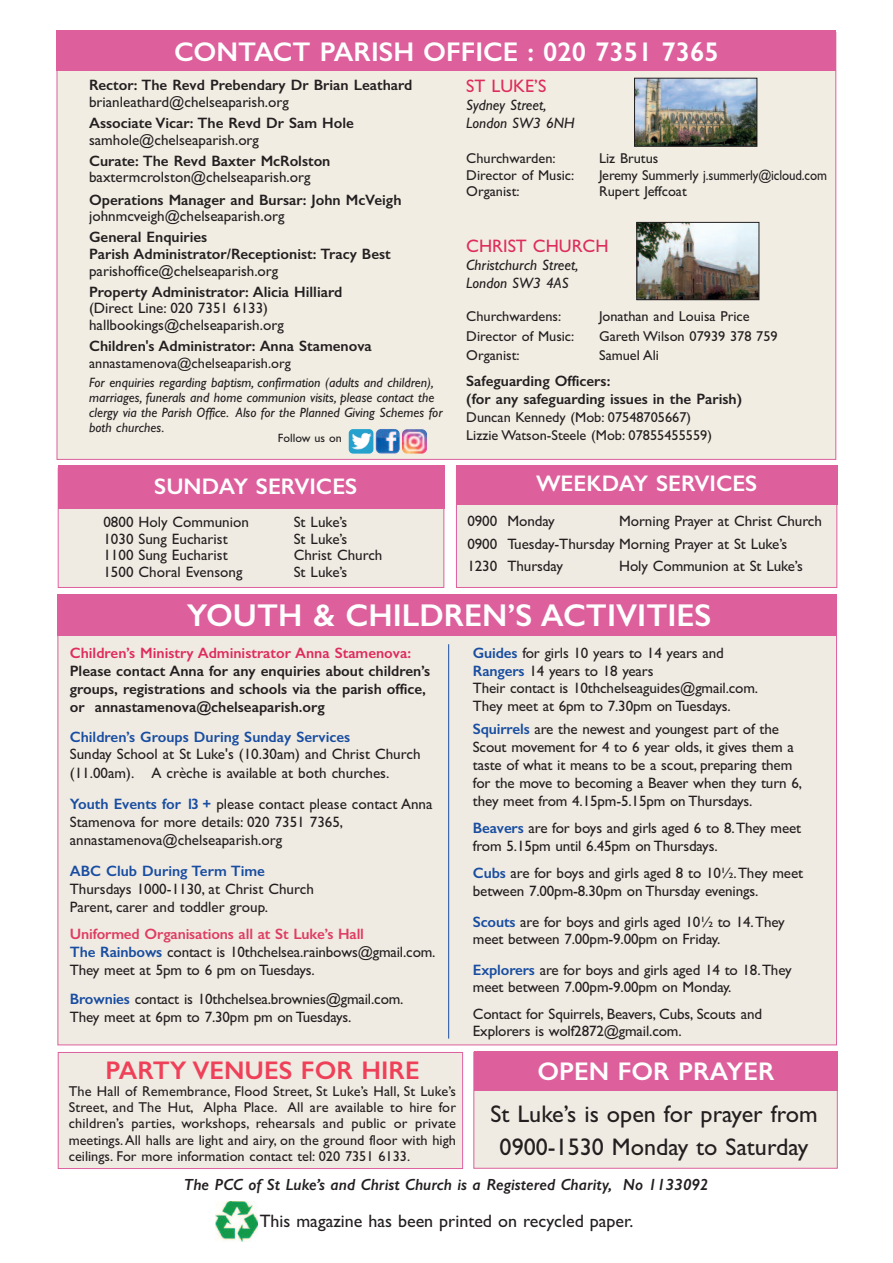
<style>
.page{position:relative;width:893px;height:1263px;background:#fff}
.page>*{position:absolute;margin:0;border:0;box-sizing:border-box;transform-origin:0 0}
.t1{font:600 31.65px "Gill Sans";color:#fff}
.t2{font:600 27.15px "Gill Sans";color:#fff}
.t3{font:600 25.65px "Gill Sans";color:#ee4159}
.t4{font:600 25.65px "Gill Sans";color:#fff}
.t5{font:24.15px/33.2px "Gill Sans";color:#231f20;text-align:center}
.t6{font:600 22.65px "Gill Sans";color:#fff}
.t7{font:18.15px "Gill Sans";color:#de2c5d}
.t8{font:18px "Gill Sans";color:#231f20}
.t9{font:italic 600 16.2px "Gill Sans";color:#231f20}
.t10{font:15px/17.9px "Gill Sans";letter-spacing:-.01em;color:#231f20}
.t11{font:600 15px/18.1px "Gill Sans";color:#231f20}
.t12{font:600 15px "Gill Sans";color:#184da1}
.t13{font:italic 15px/18.1px "Gill Sans";color:#231f20}
.t14{font:600 15px "Gill Sans";color:#de2c5d}
.t15{font:14.25px/16.2px "Gill Sans";color:#231f20;text-align:justify}
.t16{font:italic 13.5px/15px "Gill Sans";color:#231f20}
.t17{font:12px "Gill Sans";color:#231f20}
.s1{font-weight:600;color:#184da1}
.s2{font-weight:600;color:#de3d62}
</style>
<div class="page">
<div style="left:57px;top:33px;width:778px;height:426px;background:#f1ede3"></div>
<div style="left:57px;top:30px;width:779px;height:41px;background:#dd609d"></div>
<img style="left:636px;top:80px;width:119px;height:64px">
<div style="left:634px;top:78px;width:123px;height:68px;border:1px solid #231f20"></div>
<img style="left:639px;top:224px;width:118px;height:74px">
<div style="left:637px;top:222px;width:122px;height:78px;border:1px solid #231f20"></div>
<img style="left:376px;top:429px;width:24px;height:25px;border-radius:5px">
<img style="left:402px;top:429px;width:25px;height:25px;border-radius:5px">
<img style="left:349px;top:429px;width:24px;height:25px;border-radius:4px">
<div style="left:58px;top:596px;width:778px;height:448px;background:#f0ebe2"></div>
<div style="left:58px;top:594px;width:779px;height:41px;background:#dd609d"></div>
<div style="left:457px;top:468px;width:379px;height:119px;background:#f0ebe2"></div>
<div style="left:456px;top:467px;width:381px;height:121px;border:1px solid #dd609d"></div>
<div style="left:59px;top:468px;width:384px;height:119px;background:#f0ebe2"></div>
<div style="left:58px;top:468px;width:386px;height:120px;border:1px solid #dd609d"></div>
<div style="left:58px;top:465px;width:386px;height:44px;background:#dd609d"></div>
<div style="left:456px;top:465px;width:381px;height:40px;background:#dd609d"></div>
<hr style="left:448px;top:644px;width:1px;height:394px;background:#184da1">
<div style="left:474px;top:1052px;width:363px;height:116px;background:#f0ebe2"></div>
<div style="left:473px;top:1052px;width:365px;height:116px;border:1px solid #dd609d"></div>
<div style="left:59px;top:1053px;width:403px;height:115px;background:#f0ebe2"></div>
<div style="left:58px;top:1052px;width:405px;height:117px;border:1px solid #dd609d"></div>
<div style="left:474px;top:1051px;width:364px;height:40px;background:#dd609d"></div>
<img style="left:216px;top:1201px;width:41px;height:40px">
<h2 class="t2" style="left:174px;top:36px;width:546px">CONTACT PARISH OFFICE : 020 7351 7365</h2>
<p class="t11" style="left:89px;top:76px;width:325px">Rector: The Revd Prebendary Dr Brian Leathard</p>
<p class="t10" style="left:89px;top:93px;width:201px">brianleathard@chelseaparish.org</p>
<p class="t11" style="left:89px;top:114px;width:266px">Associate Vicar: The Revd Dr Sam Hole</p>
<p class="t10" style="left:89px;top:130px;width:171px">samhole@chelseaparish.org</p>
<p class="t11" style="left:89px;top:151px;width:243px">Curate: The Revd Baxter McRolston</p>
<p class="t10" style="left:89px;top:168px;width:223px">baxtermcrolston@chelseaparish.org</p>
<p class="t11" style="left:89px;top:191px;width:314px">Operations Manager and Bursar: John McVeigh</p>
<p class="t10" style="left:89px;top:207px;width:197px">johnmcveigh@chelseaparish.org</p>
<p class="t11" style="left:89px;top:229px;width:303px;line-height:16.5px">General Enquiries<br>Parish Administrator/Receptionist: Tracy Best</p>
<p class="t10" style="left:89px;top:262px;width:191px">parishoffice@chelseaparish.org</p>
<p class="t11" style="left:89px;top:282px;width:255px">Property Administrator: Alicia Hilliard</p>
<p class="t10" style="left:89px;top:300px;width:196px;line-height:16.5px">(Direct Line: 020 7351 6133) hallbookings@chelseaparish.org</p>
<p class="t11" style="left:89px;top:337px;width:284px">Children's Administrator: Anna Stamenova</p>
<p class="t15" style="left:89px;top:354px;width:203px">annastamenova@chelseaparish.org</p>
<p class="t16" style="left:89px;top:375px;width:355px">For enquiries regarding baptism, confirmation (adults and children), marriages, funerals and home communion visits, please contact the clergy via the Parish Office. Also for the Planned Giving Schemes for both churches.</p>
<p class="t7" style="left:466px;top:75px;width:82px">ST LUKE’S</p>
<p class="t13" style="left:466px;top:96px;width:110px">Sydney Street,<br>London SW3 6NH</p>
<p class="t15" style="left:466px;top:150px;width:91px">Churchwarden:</p>
<p class="t15" style="left:599px;top:150px;width:61px">Liz Brutus</p>
<p class="t15" style="left:466px;top:166px;width:110px">Director of Music:</p>
<p class="t15" style="left:599px;top:166px;width:229px">Jeremy Summerly j.summerly@icloud.com</p>
<p class="t15" style="left:466px;top:183px;width:55px">Organist:</p>
<p class="t15" style="left:599px;top:183px;width:89px">Rupert Jeffcoat</p>
<p class="t7" style="left:466px;top:235px;width:144px">CHRIST CHURCH</p>
<p class="t13" style="left:466px;top:256px;width:114px">Christchurch Street,<br>London SW3 4AS</p>
<p class="t15" style="left:466px;top:308px;width:96px">Churchwardens:</p>
<p class="t15" style="left:599px;top:308px;width:152px">Jonathan and Louisa Price</p>
<p class="t15" style="left:466px;top:328px;width:110px">Director of Music:</p>
<p class="t15" style="left:599px;top:328px;width:180px">Gareth Wilson 07939 378 759</p>
<p class="t15" style="left:466px;top:347px;width:55px">Organist:</p>
<p class="t15" style="left:599px;top:347px;width:61px">Samuel Ali</p>
<p class="t11" style="left:466px;top:371px;width:277px">Safeguarding Officers:<br>(for any safeguarding issues in the Parish)</p>
<p class="t15" style="left:466px;top:409px;width:226px">Duncan Kennedy (Mob: 07548705667)</p>
<p class="t17" style="left:278px;top:431px;width:65px">Follow us on</p>
<p class="t15" style="left:466px;top:427px;width:247px">Lizzie Watson-Steele (Mob: 07855455559)</p>
<h3 class="t6" style="left:154px;top:472px;width:205px">SUNDAY SERVICES</h3>
<h3 class="t6" style="left:536px;top:470px;width:223px">WEEKDAY SERVICES</h3>
<p class="t10" style="left:103px;top:513px;width:147px">0800 Holy Communion</p>
<p class="t10" style="left:294px;top:513px;width:55px">St Luke’s</p>
<p class="t10" style="left:103px;top:529px;width:126px">1030 Sung Eucharist</p>
<p class="t10" style="left:294px;top:529px;width:55px">St Luke’s</p>
<p class="t10" style="left:103px;top:546px;width:126px">1100 Sung Eucharist</p>
<p class="t10" style="left:294px;top:546px;width:90px">Christ Church</p>
<p class="t10" style="left:103px;top:562px;width:141px">1500 Choral Evensong</p>
<p class="t10" style="left:294px;top:562px;width:55px">St Luke’s</p>
<p class="t10" style="left:467px;top:512px;width:89px">0900 Monday</p>
<p class="t10" style="left:467px;top:510px;width:356px;line-height:22.6px;text-indent:152px">Morning Prayer at Christ Church<br>0900 Tuesday-Thursday Morning Prayer at St Luke’s<br>1230 Thursday</p>
<p class="t10" style="left:619px;top:557px;width:185px">Holy Communion at St Luke’s</p>
<h1 class="t1" style="left:187px;top:596px;width:526px">YOUTH &amp; CHILDREN’S ACTIVITIES</h1>
<p class="t14" style="left:70px;top:643px;width:343px">Children’s Ministry Administrator Anna Stamenova:</p>
<p class="t11" style="left:70px;top:661px;width:362px">Please contact Anna for any enquiries about children’s groups, registrations and schools via the parish office, or annastamenova@chelseaparish.org</p>
<p class="t12" style="left:70px;top:728px;width:282px">Children’s Groups During Sunday Services</p>
<p class="t10" style="left:70px;top:745px;width:352px">Sunday School at St Luke's (10.30am) and Christ Church (11.00am). A crèche is available at both churches.</p>
<p class="t10" style="left:70px;top:795px;width:364px"><span class="s1">Youth Events for 13 +</span> please contact please contact Anna<br>Stamenova for more details: 020 7351 7365, annastamenova@chelseaparish.org</p>
<p class="t12" style="left:70px;top:862px;width:197px">ABC Club During Term Time</p>
<p class="t10" style="left:70px;top:880px;width:246px">Thursdays 1000-1130, at Christ Church<br>Parent, carer and toddler group.</p>
<p class="t10" style="left:70px;top:925px;width:367px"><span class="s2">Uniformed Organisations all at St Luke’s Hall<br></span><span class="s1">The Rainbows</span> contact is 10thchelsea.rainbows@gmail.com.<br>They meet at 5pm to 6 pm on Tuesdays.</p>
<p class="t10" style="left:70px;top:990px;width:335px"><span class="s1">Brownies</span> contact is 10thchelsea.brownies@gmail.com.<br>They meet at 6pm to 7.30pm pm on Tuesdays.</p>
<h3 class="t3" style="left:105px;top:1055px;width:316px">PARTY VENUES FOR HIRE</h3>
<p class="t15" style="left:69px;top:1083px;width:389px">The Hall of Remembrance, Flood Street, St Luke’s Hall, St Luke’s Street, and The Hut, Alpha Place. All are available to hire for children’s parties, workshops, rehearsals and public or private meetings.All halls are light and airy, on the ground floor with high ceilings. For more information contact tel: 020 7351 6133.</p>
<p class="t10" style="left:473px;top:643px;width:287px"><span class="s1">Guides</span> for girls 10 years to 14 years and <span class="s1">Rangers</span> 14 years to 18 years<br>Their contact is 10thchelseaguides@gmail.com.<br>They meet at 6pm to 7.30pm on Tuesdays.</p>
<p class="t10" style="left:473px;top:720px;width:331px"><span class="s1">Squirrels</span> are the newest and youngest part of the Scout movement for 4 to 6 year olds, it gives them a taste of what it means to be a scout, preparing them for the move to becoming a Beaver when they turn 6, they meet from 4.15pm-5.15pm on Thursdays.</p>
<p class="t10" style="left:473px;top:819px;width:330px"><span class="s1">Beavers</span> are for boys and girls aged 6 to 8.They meet from 5.15pm until 6.45pm on Thursdays.</p>
<p class="t10" style="left:473px;top:864px;width:332px"><span class="s1">Cubs</span> are for boys and girls aged 8 to 10½.They meet between 7.00pm-8.30pm on Thursday evenings.</p>
<p class="t10" style="left:473px;top:912px;width:313px"><span class="s1">Scouts</span> are for boys and girls aged 10½ to 14.They meet between 7.00pm-9.00pm on Friday.</p>
<p class="t10" style="left:473px;top:961px;width:320px"><span class="s1">Explorers</span> are for boys and girls aged 14 to 18.They meet between 7.00pm-9.00pm on Monday.</p>
<p class="t10" style="left:473px;top:1006px;width:291px;line-height:16.5px">Contact for Squirrels, Beavers, Cubs, Scouts and<br>Explorers is wolf2872@gmail.com.</p>
<h3 class="t4" style="left:537px;top:1056px;width:239px">OPEN FOR PRAYER</h3>
<h3 class="t5" style="left:490px;top:1097px;width:329px">St Luke’s is open for prayer from<br>0900-1530 Monday to Saturday</h3>
<p class="t9" style="left:184px;top:1174px;width:526px">The PCC of St Luke’s and Christ Church is a Registered Charity, No 1133092</p>
<p class="t8" style="left:260px;top:1211px;width:375px">This magazine has been printed on recycled paper.</p>
</div>
